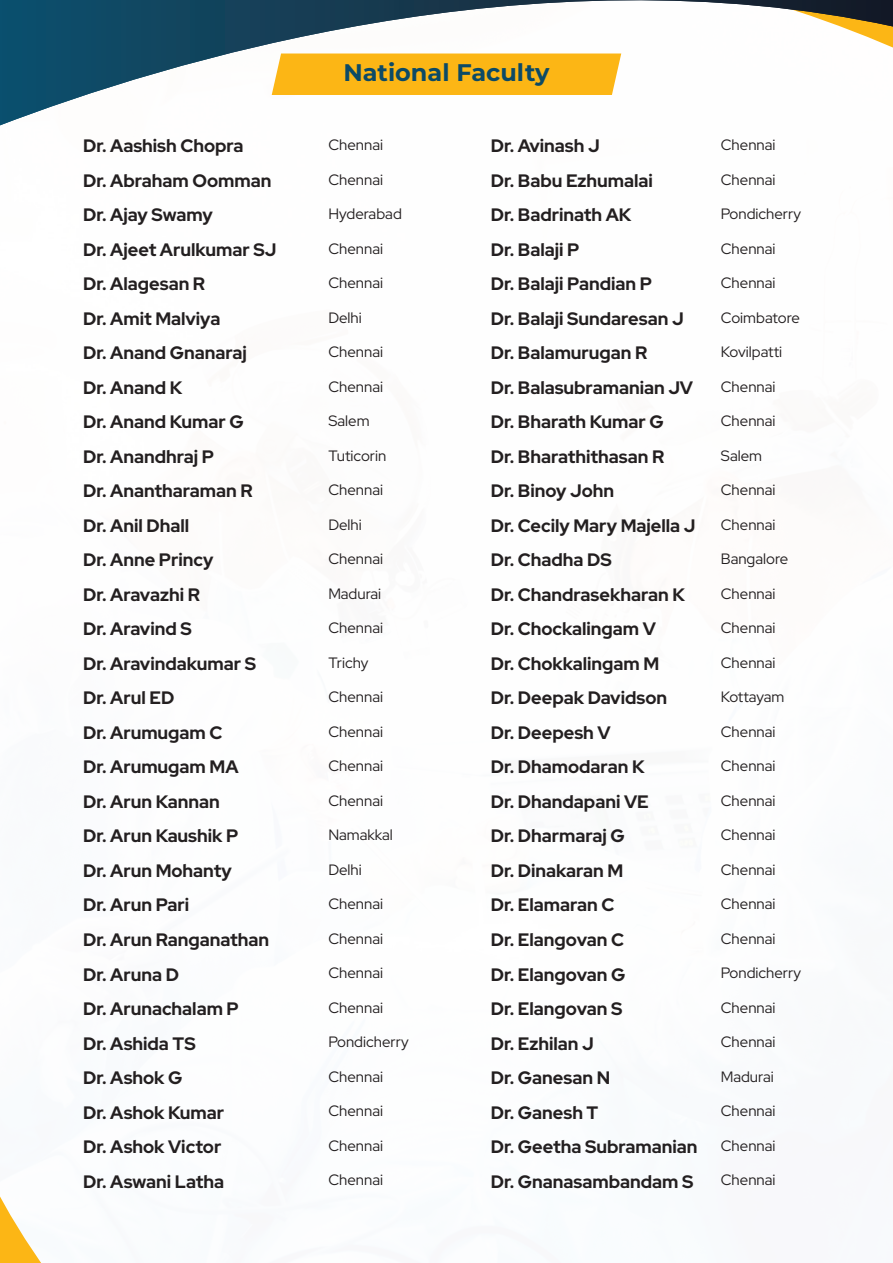
<style>
.page{position:relative;width:893px;height:1263px;background:#fff}
.page>*{position:absolute;margin:0;border:0;box-sizing:border-box;transform-origin:0 0}
.t1{font:100 24px "Montserrat";color:#0c4a66}
.t2{font:300 18px/34.5px "Red Hat Display";color:#231f20}
.t3{font:300 15px "Red Hat Display";color:#231f20}
</style>
<div class="page">
<svg style="left:0;top:0;width:893px;height:125px"></svg>
<svg style="left:0;top:1196px;width:41px;height:67px"></svg>
<div style="left:272px;top:54px;width:349px;height:41px;background:#fcb615"></div>
<h1 class="t1" style="left:343px;top:57px;width:208px">National Faculty</h1>
<p class="t2" style="left:83px;top:128px;width:195px">Dr. Aashish Chopra<br>Dr. Abraham Oomman<br>Dr. Ajay Swamy<br>Dr. Ajeet Arulkumar SJ<br>Dr. Alagesan R<br>Dr. Amit Malviya<br>Dr. Anand Gnanaraj<br>Dr. Anand K<br>Dr. Anand Kumar G<br>Dr. Anandhraj P<br>Dr. Anantharaman R<br>Dr. Anil Dhall<br>Dr. Anne Princy<br>Dr. Aravazhi R<br>Dr. Aravind S<br>Dr. Aravindakumar S<br>Dr. Arul ED<br>Dr. Arumugam C<br>Dr. Arumugam MA<br>Dr. Arun Kannan<br>Dr. Arun Kaushik P<br>Dr. Arun Mohanty<br>Dr. Arun Pari<br>Dr. Arun Ranganathan<br>Dr. Aruna D<br>Dr. Arunachalam P<br>Dr. Ashida TS<br>Dr. Ashok G<br>Dr. Ashok Kumar<br>Dr. Ashok Victor<br>Dr. Aswani Latha</p>
<p class="t3" style="left:328px;top:135px;width:56px">Chennai</p>
<p class="t3" style="left:328px;top:169px;width:56px">Chennai</p>
<p class="t3" style="left:328px;top:204px;width:75px">Hyderabad</p>
<p class="t3" style="left:328px;top:238px;width:56px">Chennai</p>
<p class="t3" style="left:328px;top:273px;width:56px">Chennai</p>
<p class="t3" style="left:328px;top:307px;width:35px">Delhi</p>
<p class="t3" style="left:328px;top:342px;width:56px">Chennai</p>
<p class="t3" style="left:328px;top:376px;width:56px">Chennai</p>
<p class="t3" style="left:328px;top:411px;width:43px">Salem</p>
<p class="t3" style="left:328px;top:445px;width:60px">Tuticorin</p>
<p class="t3" style="left:328px;top:480px;width:56px">Chennai</p>
<p class="t3" style="left:328px;top:514px;width:35px">Delhi</p>
<p class="t3" style="left:328px;top:549px;width:56px">Chennai</p>
<p class="t3" style="left:328px;top:583px;width:54px">Madurai</p>
<p class="t3" style="left:328px;top:618px;width:56px">Chennai</p>
<p class="t3" style="left:328px;top:652px;width:42px">Trichy</p>
<p class="t3" style="left:328px;top:687px;width:56px">Chennai</p>
<p class="t3" style="left:328px;top:721px;width:56px">Chennai</p>
<p class="t3" style="left:328px;top:756px;width:56px">Chennai</p>
<p class="t3" style="left:328px;top:790px;width:56px">Chennai</p>
<p class="t3" style="left:328px;top:825px;width:66px">Namakkal</p>
<p class="t3" style="left:328px;top:859px;width:35px">Delhi</p>
<p class="t3" style="left:328px;top:894px;width:56px">Chennai</p>
<p class="t3" style="left:328px;top:928px;width:56px">Chennai</p>
<p class="t3" style="left:328px;top:963px;width:56px">Chennai</p>
<p class="t3" style="left:328px;top:997px;width:56px">Chennai</p>
<p class="t3" style="left:328px;top:1032px;width:82px">Pondicherry</p>
<p class="t3" style="left:328px;top:1066px;width:56px">Chennai</p>
<p class="t3" style="left:328px;top:1101px;width:56px">Chennai</p>
<p class="t3" style="left:328px;top:1135px;width:56px">Chennai</p>
<p class="t3" style="left:328px;top:1170px;width:56px">Chennai</p>
<p class="t2" style="left:491px;top:128px;width:208px">Dr. Avinash J<br>Dr. Babu Ezhumalai<br>Dr. Badrinath AK<br>Dr. Balaji P<br>Dr. Balaji Pandian P<br>Dr. Balaji Sundaresan J<br>Dr. Balamurugan R<br>Dr. Balasubramanian JV<br>Dr. Bharath Kumar G<br>Dr. Bharathithasan R<br>Dr. Binoy John<br>Dr. Cecily Mary Majella J<br>Dr. Chadha DS<br>Dr. Chandrasekharan K<br>Dr. Chockalingam V<br>Dr. Chokkalingam M<br>Dr. Deepak Davidson<br>Dr. Deepesh V<br>Dr. Dhamodaran K<br>Dr. Dhandapani VE<br>Dr. Dharmaraj G<br>Dr. Dinakaran M<br>Dr. Elamaran C<br>Dr. Elangovan C<br>Dr. Elangovan G<br>Dr. Elangovan S<br>Dr. Ezhilan J<br>Dr. Ganesan N<br>Dr. Ganesh T<br>Dr. Geetha Subramanian<br>Dr. Gnanasambandam S</p>
<p class="t3" style="left:721px;top:135px;width:56px">Chennai</p>
<p class="t3" style="left:721px;top:169px;width:56px">Chennai</p>
<p class="t3" style="left:721px;top:204px;width:82px">Pondicherry</p>
<p class="t3" style="left:721px;top:238px;width:56px">Chennai</p>
<p class="t3" style="left:721px;top:273px;width:56px">Chennai</p>
<p class="t3" style="left:721px;top:307px;width:81px">Coimbatore</p>
<p class="t3" style="left:721px;top:342px;width:63px">Kovilpatti</p>
<p class="t3" style="left:721px;top:376px;width:56px">Chennai</p>
<p class="t3" style="left:721px;top:411px;width:56px">Chennai</p>
<p class="t3" style="left:721px;top:445px;width:43px">Salem</p>
<p class="t3" style="left:721px;top:480px;width:56px">Chennai</p>
<p class="t3" style="left:721px;top:514px;width:56px">Chennai</p>
<p class="t3" style="left:721px;top:549px;width:69px">Bangalore</p>
<p class="t3" style="left:721px;top:583px;width:56px">Chennai</p>
<p class="t3" style="left:721px;top:618px;width:56px">Chennai</p>
<p class="t3" style="left:721px;top:652px;width:56px">Chennai</p>
<p class="t3" style="left:721px;top:687px;width:65px">Kottayam</p>
<p class="t3" style="left:721px;top:721px;width:56px">Chennai</p>
<p class="t3" style="left:721px;top:756px;width:56px">Chennai</p>
<p class="t3" style="left:721px;top:790px;width:56px">Chennai</p>
<p class="t3" style="left:721px;top:825px;width:56px">Chennai</p>
<p class="t3" style="left:721px;top:859px;width:56px">Chennai</p>
<p class="t3" style="left:721px;top:894px;width:56px">Chennai</p>
<p class="t3" style="left:721px;top:928px;width:56px">Chennai</p>
<p class="t3" style="left:721px;top:963px;width:82px">Pondicherry</p>
<p class="t3" style="left:721px;top:997px;width:56px">Chennai</p>
<p class="t3" style="left:721px;top:1032px;width:56px">Chennai</p>
<p class="t3" style="left:721px;top:1066px;width:54px">Madurai</p>
<p class="t3" style="left:721px;top:1101px;width:56px">Chennai</p>
<p class="t3" style="left:721px;top:1135px;width:56px">Chennai</p>
<p class="t3" style="left:721px;top:1170px;width:56px">Chennai</p>
</div>
